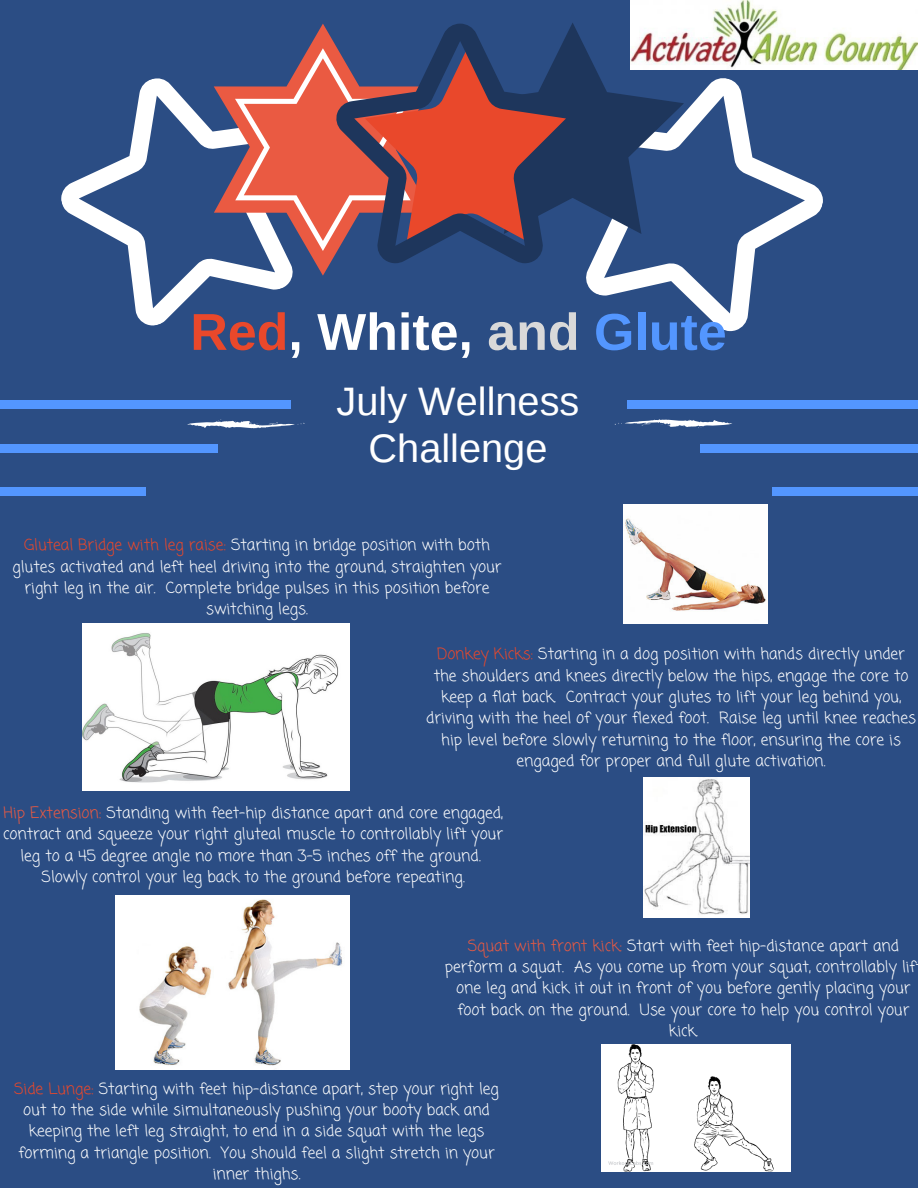
<style>
.page{position:relative;width:918px;height:1188px;background:#2b4d84}
.page>*{position:absolute;margin:0;border:0;box-sizing:border-box;transform-origin:0 0}
.t1{font:700 51.9px "Liberation Sans";color:#fff}
.t2{font:39.75px/47.2px "Liberation Sans";color:#fff;text-align:center}
.t3{font:15.6px/21.3px "Coming Soon";color:#fff;text-align:center}
.s1{color:#e9482b}
.s2{color:#d9d9d9}
.s3{color:#5396ff}
.s4{color:#ea5a42}
</style>
<div class="page">
<svg style="left:61px;top:78px;width:232px;height:248px"></svg>
<svg style="left:214px;top:24px;width:122px;height:252px"></svg>
<svg style="left:586px;top:78px;width:237px;height:254px"></svg>
<svg style="left:461px;top:23px;width:223px;height:211px"></svg>
<svg style="left:235px;top:41px;width:101px;height:210px"></svg>
<svg style="left:336px;top:24px;width:248px;height:239px"></svg>
<svg style="left:187px;top:419px;width:118px;height:10px"></svg>
<svg style="left:614px;top:419px;width:118px;height:9px"></svg>
<div style="left:773px;top:487px;width:145px;height:9px;background:#5396ff"></div>
<div style="left:700px;top:444px;width:218px;height:9px;background:#5396ff"></div>
<div style="left:628px;top:400px;width:290px;height:9px;background:#5396ff"></div>
<div style="left:0;top:487px;width:145px;height:9px;background:#5396ff"></div>
<div style="left:0;top:444px;width:218px;height:9px;background:#5396ff"></div>
<div style="left:0;top:400px;width:290px;height:9px;background:#5396ff"></div>
<img style="left:602px;top:1044px;width:189px;height:127px">
<img style="left:116px;top:896px;width:234px;height:174px">
<img style="left:644px;top:777px;width:105px;height:141px">
<img style="left:82px;top:623px;width:268px;height:168px">
<img style="left:623px;top:504px;width:144px;height:119px">
<img style="left:630px;top:0;width:288px;height:70px">
<h1 class="t1" style="left:190px;top:303px;width:538px"><span class="s1">Red</span>, White, <span class="s2">and</span> <span class="s3">Glute</span></h1>
<h2 class="t2" style="left:337px;top:378px;width:244px">July Wellness<br>Challenge</h2>
<p class="t3" style="left:12px;top:535px;width:491px"><span class="s1">Gluteal Bridge with leg raise:</span> Starting in bridge position with both glutes activated and left heel driving into the ground, straighten your right leg in the air. Complete bridge pulses in this position before switching legs.</p>
<p class="t3" style="left:426px;top:644px;width:491px"><span class="s1">Donkey Kicks:</span> Starting in a dog position with hands directly under the shoulders and knees directly below the hips, engage the core to keep a flat back. Contract your glutes to lift your leg behind you, driving with the heel of your flexed foot. Raise leg until knee reaches hip level before slowly returning to the floor, ensuring the core is engaged for proper and full glute activation.</p>
<p class="t3" style="left:3px;top:803px;width:501px"><span class="s4">Hip Extension:</span> Standing with feet-hip distance apart and core engaged, contract and squeeze your right gluteal muscle to controllably lift your leg to a 45 degree angle no more than 3-5 inches off the ground.<br>Slowly control your leg back to the ground before repeating.</p>
<p class="t3" style="left:445px;top:936px;width:472px"><span class="s4">Squat with front kick:</span> Start with feet hip-distance apart and perform a squat. As you come up from your squat, controllably lif one leg and kick it out in front of you before gently placing your foot back on the ground. Use your core to help you control your kick.</p>
<p class="t3" style="left:14px;top:1079px;width:486px"><span class="s1">Side Lunge:</span> Starting with feet hip-distance apart, step your right leg out to the side while simultaneously pushing your booty back and keeping the left leg straight, to end in a side squat with the legs forming a triangle position. You should feel a slight stretch in your inner thighs.</p>
</div>
